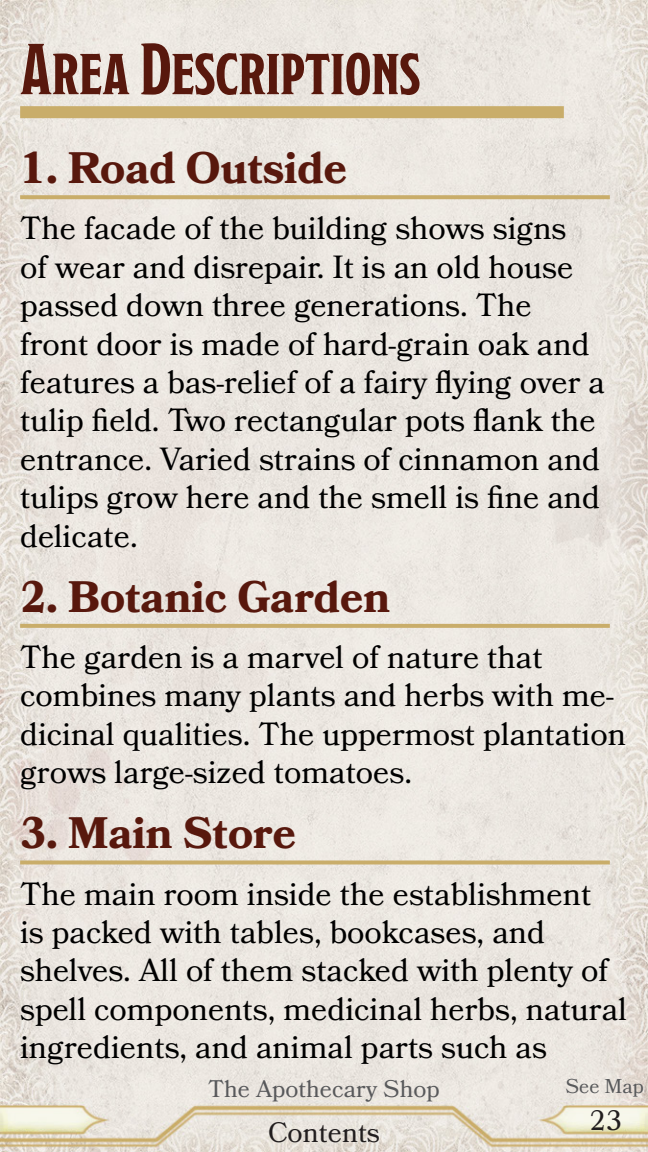
<style>
.page{position:relative;width:648px;height:1152px;background:#fff}
.page>*{position:absolute;margin:0;border:0;box-sizing:border-box;transform-origin:0 0}
.t1{font:72px "Modesto Condensed";color:#58180d}
.t2{font:700 44px "Bookmania";color:#58180d}
.t3{font:32px/38.4px "Bookmania";color:#000}
.t4{font:28px "Bookmania";color:#211d1e}
.t5{font:24px "Bookmania";color:#58595b}
.t6{font:20px "Bookmania";color:#58595b}
</style>
<div class="page">
<img style="left:0;top:0;width:648px;height:1152px">
<div style="left:20px;top:106px;width:544px;height:12px;background:#c9ad6a"></div>
<svg style="left:20px;top:195px;width:590px;height:4px;background:#caaf70"></svg>
<svg style="left:20px;top:624px;width:590px;height:4px;background:#caae6e"></svg>
<svg style="left:20px;top:860px;width:590px;height:4px;background:#cdb378"></svg>
<h1 class="t1" style="left:20px;top:33px;width:401px">Area Descriptions</h1>
<h2 class="t2" style="left:20px;top:142px;width:328px">1. Road Outside</h2>
<p class="t3" style="left:20px;top:209px;width:586px">The facade of the building shows signs<br>of wear and disrepair. It is an old house passed down three generations. The front door is made of hard-grain oak and features a bas-relief of a fairy flying over a tulip field. Two rectangular pots flank the entrance. Varied strains of cinnamon and tulips grow here and the smell is fine and delicate.</p>
<h2 class="t2" style="left:20px;top:571px;width:372px">2. Botanic Garden</h2>
<p class="t3" style="left:20px;top:638px;width:607px">The garden is a marvel of nature that combines many plants and herbs with me&shy;dicinal qualities. The uppermost plantation grows large-sized tomatoes.</p>
<h2 class="t2" style="left:20px;top:807px;width:277px">3. Main Store</h2>
<p class="t3" style="left:20px;top:874px;width:608px">The main room inside the establishment<br>is packed with tables, bookcases, and shelves. All of them stacked with plenty of spell components, medicinal herbs, natural ingredients, and animal parts such as</p>
<p class="t5" style="left:208px;top:1075px;width:233px">The Apothecary Shop</p>
<p class="t6" style="left:566px;top:1075px;width:80px">See Map</p>
<p class="t4" style="left:268px;top:1116px;width:113px">Contents</p>
<p class="t4" style="left:590px;top:1104px;width:34px">23</p>
</div>
